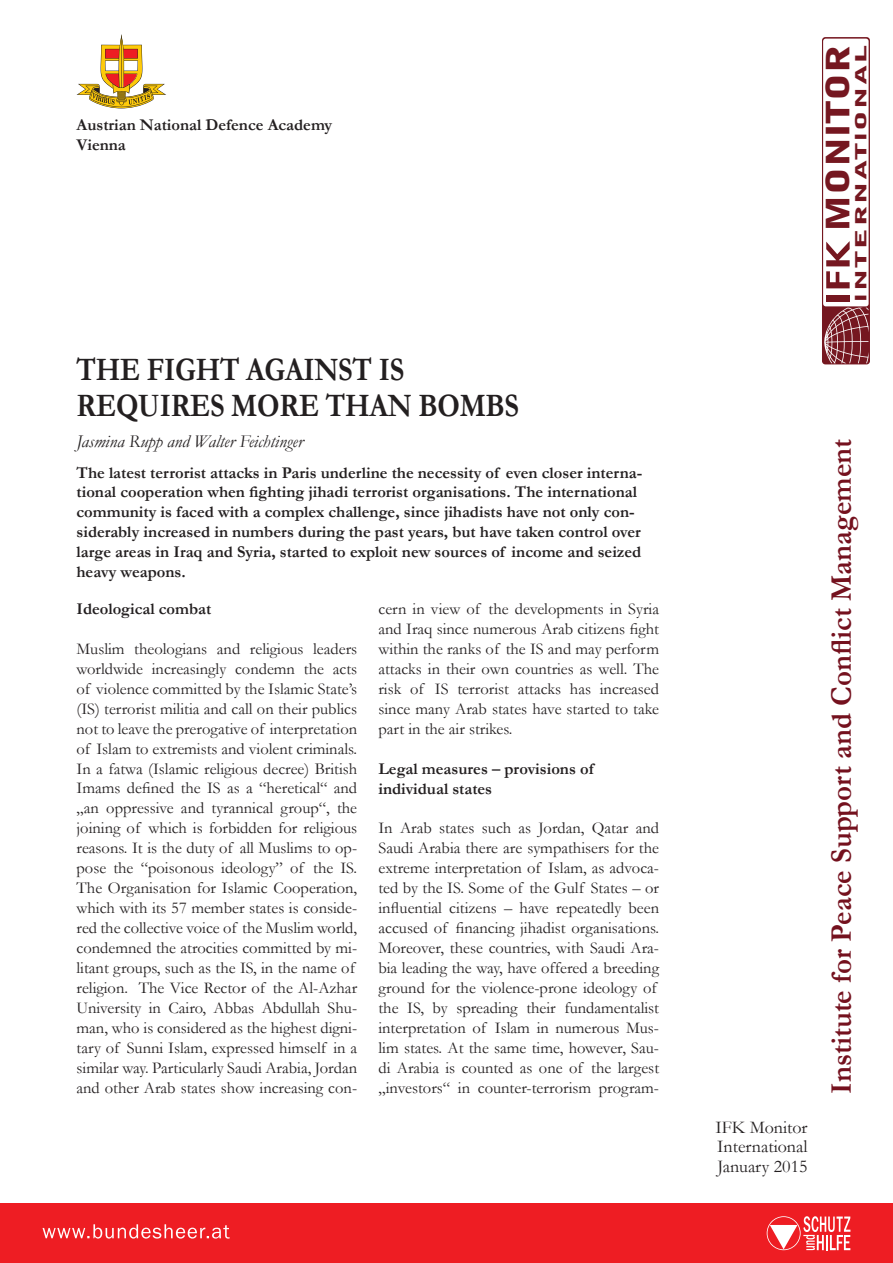
<style>
.page{position:relative;width:893px;height:1263px;background:#fff}
.page>*{position:absolute;margin:0;border:0;box-sizing:border-box;transform-origin:0 0}
.t1{font:700 33px/36px "Garamond";letter-spacing:-.01em;color:#231f20;scale:.86 1}
.t2{font:900 32.1px "Bell Gothic BT";color:#751720;scale:1.3 1}
.t3{font:700 30px "Garamond";color:#74111e;scale:.96 1}
.t4{font:18px/19.5px "Garamond";color:#231f20;text-align:justify}
.t5{font:italic 18px "Garamond";color:#231f20}
.t6{font:16.5px/20px "Garamond";color:#231f20}
.t7{font:700 16.5px/19.8px "Garamond";color:#231f20}
.t8{font:900 15.3px "Bell Gothic BT";letter-spacing:.06em;color:#751720;scale:2 1}
.s1{font-size:31.5px}
</style>
<div class="page">
<div style="left:0;top:1203px;width:893px;height:60px;background:#ee1d23"></div>
<svg style="left:43px;top:1224px;width:187px;height:14px"></svg>
<svg style="left:767px;top:1216px;width:83px;height:34px"></svg>
<svg style="left:822px;top:37px;width:48px;height:327px"></svg>
<svg style="left:824px;top:308px;width:44px;height:55px;background:#90454c"></svg>
<div style="left:823px;top:39px;width:46px;height:267px;background:#fff;border-radius:3px"></div>
<div style="left:826px;top:295px;width:24px;height:6px;background:#751720"></div>
<svg style="left:826px;top:241px;width:24px;height:47px"></svg>
<svg style="left:77px;top:34px;width:89px;height:74px"></svg>
<p class="t7" style="left:77px;top:115px;width:257px">Austrian National Defence Academy<br>Vienna</p>
<h1 class="t1" style="left:77px;top:352px;width:516px">The Fight against IS<br>Requires More than Bomb s</h1>
<p class="t8" style="left:851px;top:302px;width:130px;rotate:-90deg">lNTERNATlONAL</p>
<h2 class="t2" style="left:818px;top:232px;width:146px;rotate:-90deg">MON<span class="s1">l</span>TOR</h2>
<p class="t5" style="left:77px;top:429px;width:228px">Jasmina Rupp and Walter Feichtinger</p>
<h3 class="t3" style="left:821px;top:1094px;width:684px;rotate:-90deg">Institute for Peace Support and Conflict Management</h3>
<p class="t7" style="left:77px;top:462px;width:567px">The latest terrorist attacks in Paris underline the necessity of even closer interna&shy;tional cooperation when fighting jihadi terrorist organisations. The international community is faced with a complex challenge, since jihadists have not only con&shy;siderably increased in numbers during the past years, but have taken control over large areas in Iraq and Syria, started to exploit new sources of income and seized heavy weapons.</p>
<p class="t6" style="left:378px;top:598px;width:282px;text-align:justify">cern in view of the developments in Syria and Iraq since numerous Arab citizens fight within the ranks of the IS and may perform attacks in their own countries as well. The risk of IS terrorist attacks has increased since many Arab states have started to take part in the air strikes.</p>
<p class="t7" style="left:378px;top:758px;width:217px">Legal measures – provisions of individual states</p>
<p class="t6" style="left:378px;top:818px;width:282px">In Arab states such as Jordan, Qatar and Saudi Arabia there are sympathisers for the extreme interpretation of Islam, as advoca&shy;ted by the IS. Some of the Gulf States – or influential citizens – have repeatedly been accused of financing jihadist organisations.<br>Moreover, these countries, with Saudi Ara&shy;bia leading the way, have offered a breeding ground for the violence-prone ideology of the IS, by spreading their fundamentalist interpretation of Islam in numerous Mus&shy;lim states. At the same time, however, Sau&shy;di Arabia is counted as one of the largest „investors“ in counter-terrorism program-</p>
<p class="t7" style="left:77px;top:599px;width:136px">Ideological combat</p>
<p class="t6" style="left:77px;top:638px;width:282px">Muslim theologians and religious leaders worldwide increasingly condemn the acts of violence committed by the Islamic State’s (IS) terrorist militia and call on their publics not to leave the prerogative of interpretation of Islam to extremists and violent criminals.<br>In a fatwa (Islamic religious decree) British Imams defined the IS as a “heretical“ and „an oppressive and tyrannical group“, the joining of which is forbidden for religious reasons. It is the duty of all Muslims to op&shy;pose the “poisonous ideology” of the IS.<br>The Organisation for Islamic Cooperation, which with its 57 member states is conside&shy;red the collective voice of the Muslim world, condemned the atrocities committed by mi&shy;litant groups, such as the IS, in the name of religion. The Vice Rector of the Al-Azhar University in Cairo, Abbas Abdullah Shu&shy;man, who is considered as the highest digni&shy;tary of Sunni Islam, expressed himself in a similar way. Particularly Saudi Arabia, Jordan and other Arab states show increasing con-</p>
<p class="t4" style="left:715px;top:1117px;width:94px">IFK Monitor International January 2015</p>
</div>
